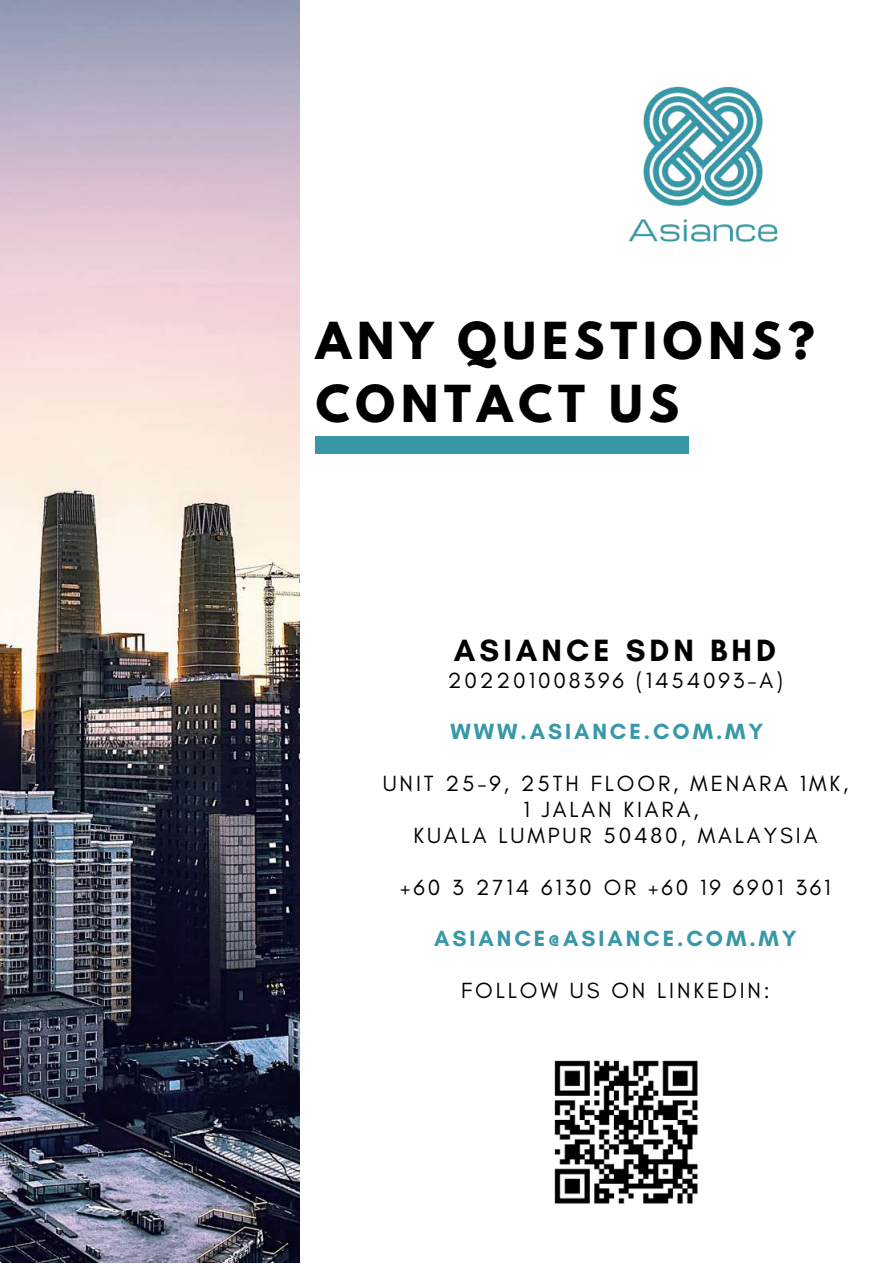
<style>
.page{position:relative;width:893px;height:1264px;background:#fff}
.page>*{position:absolute;margin:0;border:0;box-sizing:border-box;transform-origin:0 0}
.t1{font:700 45.15px/63px "League Spartan";letter-spacing:.13em;color:#000}
.t2{font:700 31.35px "Glacial Indifference";letter-spacing:.13em;color:#000}
.t3{font:22.35px/25.8px "Glacial Indifference";letter-spacing:.13em;color:#000;text-align:center}
.t4{font:700 22.35px "Glacial Indifference";letter-spacing:.13em;color:#3998a8}
</style>
<div class="page">
<div style="left:316px;top:436px;width:373px;height:18px;background:#3998a8"></div>
<img style="left:628px;top:86px;width:150px;height:156px">
<img style="left:554px;top:1060px;width:144px;height:144px">
<img style="left:0;top:0;width:299px;height:1262px">
<h1 class="t1" style="left:316px;top:315px;width:500px">ANY QUESTIONS?<br>CONTACT US</h1>
<h2 class="t2" style="left:454px;top:631px;width:323px">ASIANCE SDN BHD</h2>
<p class="t3" style="left:448px;top:667px;width:337px">202201008396 (1454093-A)</p>
<p class="t4" style="left:450px;top:718px;width:314px">WWW.ASIANCE.COM.MY</p>
<p class="t3" style="left:382px;top:770px;width:467px">UNIT 25-9, 25TH FLOOR, MENARA 1MK,<br>1 JALAN KIARA,<br>KUALA LUMPUR 50480, MALAYSIA</p>
<p class="t3" style="left:400px;top:874px;width:432px">+60 3 2714 6130 OR +60 19 6901 361</p>
<p class="t4" style="left:434px;top:925px;width:364px">ASIANCE@ASIANCE.COM.MY</p>
<p class="t3" style="left:461px;top:977px;width:310px">FOLLOW US ON LINKEDIN:</p>
</div>
